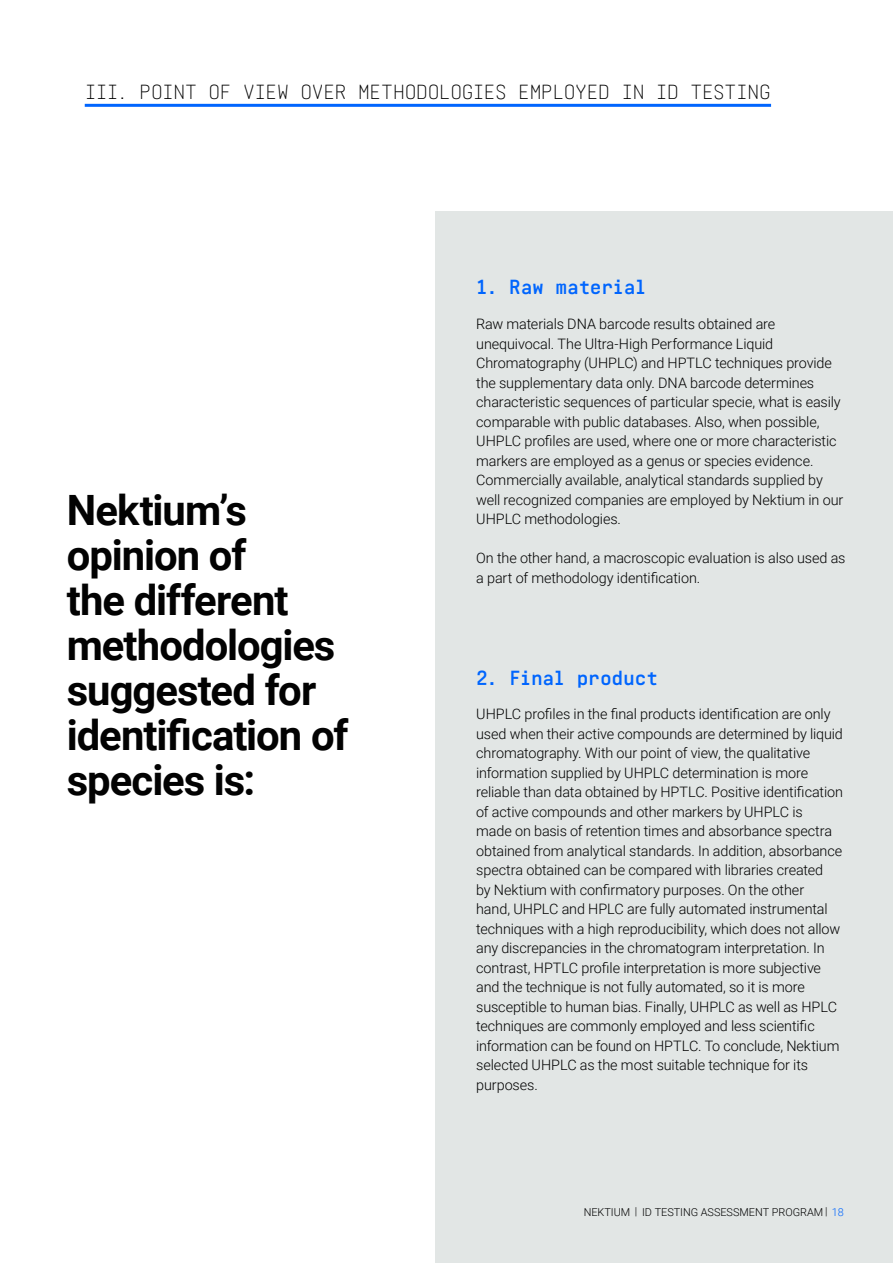
<style>
.page{position:relative;width:893px;height:1263px;background:#fff}
.page>*{position:absolute;margin:0;border:0;box-sizing:border-box;transform-origin:0 0}
.t1{font:700 41.85px/45px "Roboto";letter-spacing:-.025em;color:#020202}
.t2{font:300 22.35px "Realtime";letter-spacing:-.02em;color:#000}
.t3{font:700 22.35px "Realtime";letter-spacing:-.015em;color:#0065fe}
.t4{font:300 14.4px/19.5px "Roboto";letter-spacing:-.01em;color:#000}
.t5{font:300 10.95px "Roboto";color:#000}
.t6{font:300 10.95px "Roboto";letter-spacing:.04em;color:#000}
.s1{color:#0065fe}
</style>
<div class="page">
<div style="left:436px;top:211px;width:457px;height:1052px;background:#e2e6e5"></div>
<hr style="left:85px;top:104px;width:686px;height:3px;background:#0065fe">
<h2 class="t2" style="left:85px;top:78px;width:688px">III. POINT OF VIEW OVER METHODOLOGIES EMPLOYED IN ID TESTING</h2>
<h1 class="t1" style="left:67px;top:488px;width:283px">Nektium’s opinion of<br>the different methodologies suggested for identification of species is:</h1>
<h2 class="t3" style="left:476px;top:272px;width:172px">1. Raw material</h2>
<p class="t4" style="left:476px;top:314px;width:369px">Raw materials DNA barcode results obtained are unequivocal. The Ultra-High Performance Liquid Chromatography (UHPLC) and HPTLC techniques provide the supplementary data only. DNA barcode determines characteristic sequences of particular specie, what is easily comparable with public databases. Also, when possible, UHPLC profiles are used, where one or more characteristic markers are employed as a genus or species evidence.<br>Commercially available, analytical standards supplied by well recognized companies are employed by Nektium in our UHPLC methodologies.</p>
<p class="t4" style="left:476px;top:548px;width:371px">On the other hand, a macroscopic evaluation is also used as a part of methodology identification.</p>
<h2 class="t3" style="left:476px;top:663px;width:184px">2. Final product</h2>
<p class="t4" style="left:476px;top:704px;width:368px">UHPLC profiles in the final products identification are only used when their active compounds are determined by liquid chromatography. With our point of view, the qualitative information supplied by UHPLC determination is more reliable than data obtained by HPTLC. Positive identification of active compounds and other markers by UHPLC is<br>made on basis of retention times and absorbance spectra obtained from analytical standards. In addition, absorbance spectra obtained can be compared with libraries created<br>by Nektium with confirmatory purposes. On the other<br>hand, UHPLC and HPLC are fully automated instrumental techniques with a high reproducibility, which does not allow any discrepancies in the chromatogram interpretation. In contrast, HPTLC profile interpretation is more subjective and the technique is not fully automated, so it is more susceptible to human bias. Finally, UHPLC as well as HPLC techniques are commonly employed and less scientific information can be found on HPTLC. To conclude, Nektium selected UHPLC as the most suitable technique for its purposes.</p>
<p class="t5" style="left:580px;top:1205px;width:34px">NEKTI</p>
<p class="t6" style="left:675px;top:1205px;width:175px">TING ASSESSMENT PROGRAM | <span class="s1">5</span></p>
<p class="t5" style="left:584px;top:1206px;width:262px">NEKTIUM | ID TESTING ASSESSMENT PROGRAM | <span class="s1">18</span></p>
</div>
